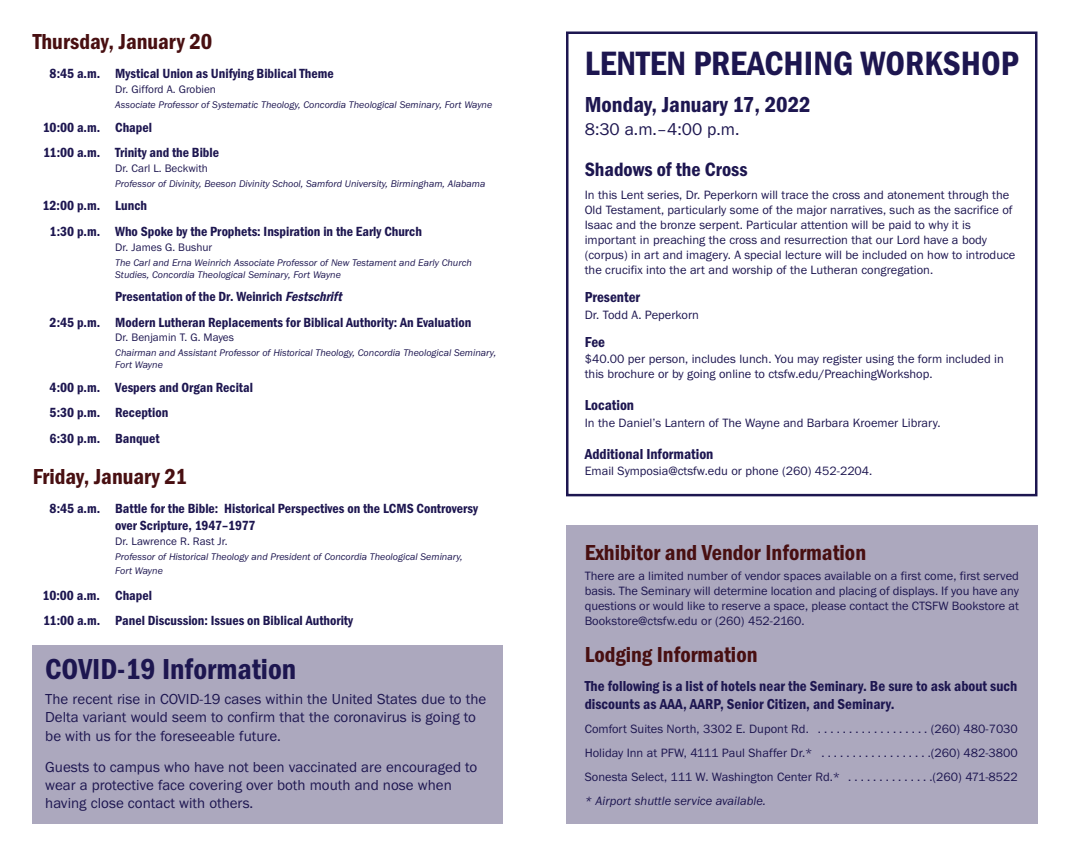
<style>
.page{position:relative;width:1069px;height:855px;background:#fff}
.page>*{position:absolute;margin:0;border:0;box-sizing:border-box;transform-origin:0 0}
.t1{font:600 condensed 35px "Franklin Gothic";color:#1d1650}
.t2{font:600 condensed 30px "Franklin Gothic";color:#1d1650}
.t3{font:600 condensed 22.5px "Franklin Gothic";color:#480f11}
.t4{font:600 condensed 22.5px "Franklin Gothic";color:#1d1650}
.t5{font:600 condensed 20px "Franklin Gothic";color:#1d1650}
.t6{font:17.5px "Franklin Gothic";color:#1d1650}
.t7{font:15px/18.4px "Franklin Gothic";color:#1d1650}
.t8{font:600 condensed 15px/18px "Franklin Gothic";color:#1d1650}
.t9{font:600 condensed 13.75px/25.5px "Franklin Gothic";color:#1d1650}
.t10{font:12.5px/15px "Franklin Gothic";color:#1d1650}
.t11{font:italic 12.5px "Franklin Gothic";color:#1d1650}
.t12{font:11.25px "Franklin Gothic";color:#1d1650}
.t13{font:italic 10px/12px "Franklin Gothic";color:#1d1650}
.s1{font-style:italic}
</style>
<div class="page">
<div style="left:566px;top:32px;width:471px;height:464px;border:2px solid #1d1650"></div>
<div style="left:566px;top:525px;width:471px;height:299px;background:#aca8be"></div>
<div style="left:33px;top:645px;width:470px;height:178px;background:#aca8be"></div>
<h3 class="t3" style="left:33px;top:33px;width:181px">Thursday, January 20</h3>
<p class="t9" style="left:50px;top:62px;width:285px">8:45 a.m. Mystical Union as Unifying Biblical Theme</p>
<p class="t12" style="left:115px;top:85px;width:102px">Dr. Gifford A. Grobien</p>
<p class="t13" style="left:115px;top:100px;width:378px">Associate Professor of Systematic Theology, Concordia Theological Seminary, Fort Wayne</p>
<p class="t9" style="left:43px;top:115px;width:178px">10:00 a.m. Chapel<br>11:00 a.m. Trinity and the Bible</p>
<p class="t12" style="left:115px;top:164px;width:94px">Dr. Carl L. Beckwith</p>
<p class="t13" style="left:115px;top:178px;width:372px">Professor of Divinity, Beeson Divinity School, Samford University, Birmingham, Alabama</p>
<p class="t9" style="left:50px;top:194px;width:374px;text-indent:-7px">12:00 p.m. Lunch<br>1:30 p.m. Who Spoke by the Prophets: Inspiration in the Early Church</p>
<p class="t12" style="left:115px;top:243px;width:98px">Dr. James G. Bushur</p>
<p class="t13" style="left:115px;top:257px;width:358px">The Carl and Erna Weinrich Associate Professor of New Testament and Early Church<br>Studies, Concordia Theological Seminary, Fort Wayne</p>
<p class="t9" style="left:50px;top:285px;width:423px;text-indent:66px">Presentation of the Dr. Weinrich <span class="s1">Festschrift<br></span>2:45 p.m. Modern Lutheran Replacements for Biblical Authority: An Evaluation</p>
<p class="t12" style="left:115px;top:334px;width:120px">Dr. Benjamin T. G. Mayes</p>
<p class="t13" style="left:115px;top:348px;width:382px">Chairman and Assistant Professor of Historical Theology, Concordia Theological Seminary,<br>Fort Wayne</p>
<p class="t9" style="left:50px;top:376px;width:205px">4:00 p.m. Vespers and Organ Recital<br>5:30 p.m. Reception<br>6:30 p.m. Banquet</p>
<h3 class="t3" style="left:33px;top:468px;width:156px">Friday, January 21</h3>
<p class="t9" style="left:115px;top:502px;width:364px;line-height:16.5px;text-indent:-66px">8:45 a.m. Battle for the Bible: Historical Perspectives on the LCMS Controversy over Scripture, 1947–1977</p>
<p class="t12" style="left:115px;top:537px;width:114px">Dr. Lawrence R. Rast Jr.</p>
<p class="t13" style="left:115px;top:550px;width:349px;line-height:14.6px">Professor of Historical Theology and President of Concordia Theological Seminary,<br>Fort Wayne</p>
<p class="t9" style="left:43px;top:583px;width:312px">10:00 a.m. Chapel<br>11:00 a.m. Panel Discussion: Issues on Biblical Authority</p>
<h2 class="t2" style="left:45px;top:659px;width:252px">COVID-19 Information</h2>
<p class="t7" style="left:45px;top:691px;width:442px">The recent rise in COVID-19 cases within the United States due to the<br>Delta variant would seem to confirm that the coronavirus is going to be with us for the foreseeable future.</p>
<p class="t7" style="left:45px;top:759px;width:434px;line-height:18px">Guests to campus who have not been vaccinated are encouraged to wear a protective face covering over both mouth and nose when having close contact with others.</p>
<h1 class="t1" style="left:585px;top:51px;width:435px">LENTEN PREACHING WORKSHOP</h1>
<h3 class="t4" style="left:585px;top:97px;width:227px">Monday, January 17, 2022</h3>
<h3 class="t6" style="left:585px;top:123px;width:156px">8:30 a.m.–4:00 p.m.</h3>
<h3 class="t5" style="left:585px;top:163px;width:164px">Shadows of the Cross</h3>
<p class="t10" style="left:585px;top:189px;width:432px">In this Lent series, Dr. Peperkorn will trace the cross and atonement through the Old Testament, particularly some of the major narratives, such as the sacrifice of Isaac and the bronze serpent. Particular attention will be paid to why it is important in preaching the cross and resurrection that our Lord have a body (corpus) in art and imagery. A special lecture will be included on how to introduce the crucifix into the art and worship of the Lutheran congregation.</p>
<p class="t8" style="left:585px;top:290px;width:57px">Presenter</p>
<p class="t10" style="left:585px;top:308px;width:116px">Dr. Todd A. Peperkorn</p>
<p class="t8" style="left:585px;top:334px;width:22px">Fee</p>
<p class="t10" style="left:585px;top:352px;width:421px">$40.00 per person, includes lunch. You may register using the form included in this brochure or by going online to ctsfw.edu/PreachingWorkshop.</p>
<p class="t8" style="left:585px;top:398px;width:51px">Location</p>
<p class="t10" style="left:585px;top:416px;width:357px">In the Daniel’s Lantern of The Wayne and Barbara Kroemer Library.</p>
<p class="t8" style="left:585px;top:446px;width:130px">Additional Information</p>
<p class="t10" style="left:585px;top:465px;width:289px">Email Symposia@ctsfw.edu or phone (260) 452-2204.</p>
<h3 class="t3" style="left:585px;top:545px;width:283px">Exhibitor and Vendor Information</h3>
<p class="t10" style="left:585px;top:569px;width:436px;text-align:justify">There are a limited number of vendor spaces available on a first come, first served basis. The Seminary will determine location and placing of displays. If you have any questions or would like to reserve a space, please contact the CTSFW Bookstore at Bookstore@ctsfw.edu or (260) 452-2160.</p>
<h3 class="t3" style="left:585px;top:647px;width:174px">Lodging Information</h3>
<p class="t8" style="left:585px;top:678px;width:434px">The following is a list of hotels near the Seminary. Be sure to ask about such discounts as AAA, AARP, Senior Citizen, and Seminary.</p>
<p class="t10" style="left:585px;top:718px;width:435px;line-height:24px;text-align:justify">Comfort Suites North, 3302 E. Dupont Rd. . . . . . . . . . . . . . . . . . . (260) 480-7030<br>Holiday Inn at PFW, 4111 Paul Shaffer Dr.* . . . . . . . . . . . . . . . . . .(260) 482-3800<br>Sonesta Select, 111 W. Washington Center Rd.* . . . . . . . . . . . . . .(260) 471-8522</p>
<p class="t11" style="left:585px;top:797px;width:183px">* Airport shuttle service available.</p>
</div>
